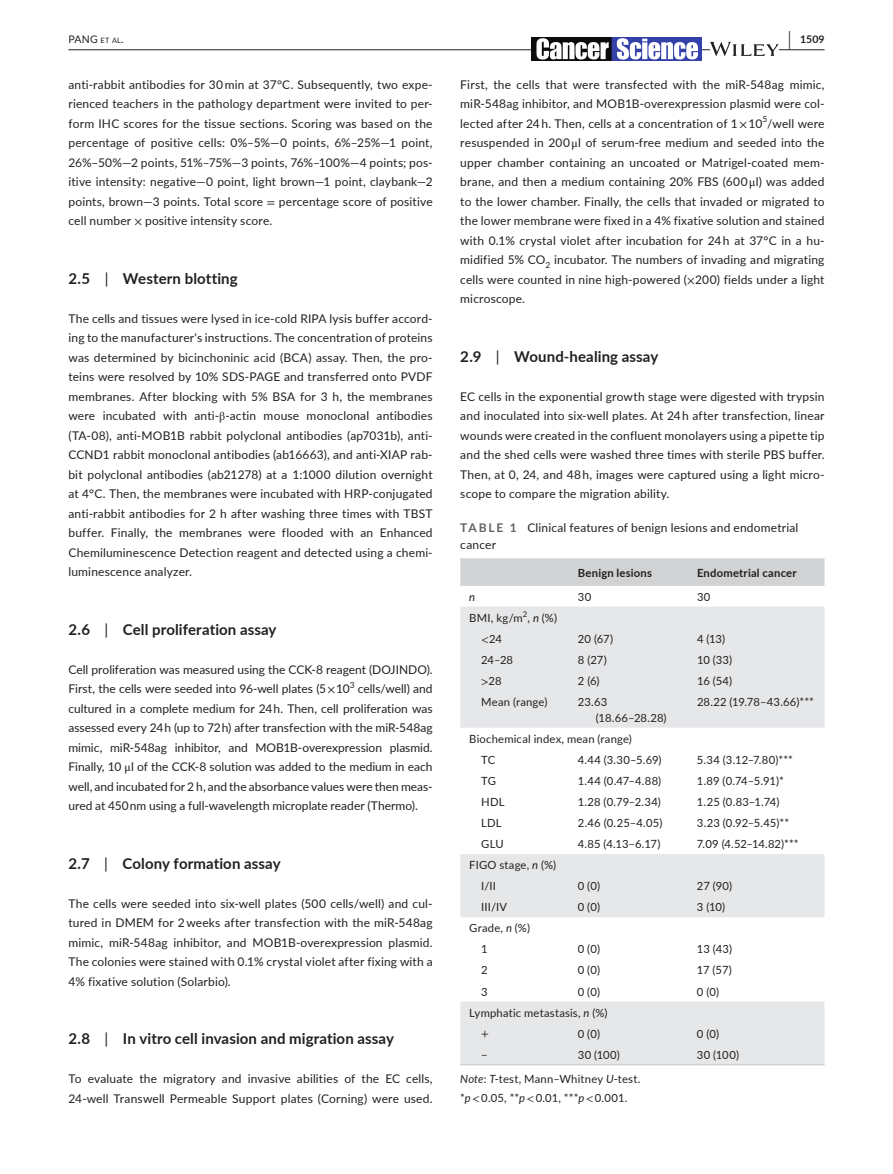
<style>
.page{position:relative;width:893px;height:1174px;background:#fff}
.page>*{position:absolute;margin:0;border:0;box-sizing:border-box;transform-origin:0 0}
.t1{font:700 15px "Lato";letter-spacing:.005em;color:#231f20}
.t2{font:12px/19.5px "Lato";letter-spacing:.01em;color:#231f20;text-align:justify}
.t3{font:11.25px/21px "Lato";letter-spacing:.015em;color:#231f20}
.t4{font:700 11.25px "Lato";letter-spacing:.02em;color:#231f20}
.t5{font:italic 11.25px "Lato";color:#231f20}
.t6{font:11.25px "STIX";color:#231f20}
.t7{font:10.5px "Lato";color:#231f20}
.t8{font:700 10.5px "Lato";color:#231f20}
.t9{font:8.4px "Lato";color:#231f20}
.t10{font:7.8px "Lato";color:#231f20}
.s1{font-size:7.35px}
.s2{font-size:19.5px}
.s3{font-family:"STIX"}
.s4{font-weight:400}
.s5{font-weight:700;color:#636366}
.s6{font-style:italic}
</style>
<div class="page">
<hr style="left:68px;top:49px;width:756px;height:1px;background:#231f20">
<img style="left:531px;top:37px;width:170px;height:24px">
<svg style="left:710px;top:42px;width:69px;height:14px"></svg>
<div style="left:460px;top:558px;width:364px;height:28px;background:#d1d2d4"></div>
<svg style="left:460px;top:606px;width:364px;height:458px;fill:#e6e7e9"></svg>
<hr style="left:460px;top:1064px;width:109px;height:1px;background:#d1d2d4">
<hr style="left:569px;top:1064px;width:119px;height:1px;background:#d1d2d4">
<hr style="left:688px;top:1064px;width:136px;height:1px;background:#d1d2d4">
<p class="t7" style="left:68px;top:31px;width:57px">PANG <span class="s1">et al</span>.</p>
<p class="t8" style="left:789px;top:31px;width:37px"><span class="s2">|</span> 1509</p>
<p class="t2" style="left:68px;top:74px;width:366px">anti-rabbit antibodies for 30 min at 37°C. Subsequently, two expe&shy;rienced teachers in the pathology department were invited to per&shy;form IHC scores for the tissue sections. Scoring was based on the percentage of positive cells: 0%–5%—0 points, 6%–25%—1 point, 26%–50%—2 points, 51%–75%—3 points, 76%–100%—4 points; pos&shy;itive intensity: negative—0 point, light brown—1 point, claybank—2 points, brown—3 points. Total score <span class="s3">=</span> percentage score of positive cell number <span class="s3">×</span> positive intensity score.</p>
<p class="t2" style="left:460px;top:74px;width:366px">First, the cells that were transfected with the miR-548ag mimic, miR-548ag inhibitor, and MOB1B-overexpression plasmid were col&shy;lected after 24 h. Then, cells at a concentration of 1 <span class="s3">×</span> 10 /well were</p>
<p class="t9" style="left:762px;top:113px;width:6px">5</p>
<p class="t2" style="left:460px;top:132px;width:366px">resuspended in 200 <span class="s3">μ</span>l of serum-free medium and seeded into the upper chamber containing an uncoated or Matrigel-coated mem&shy;brane, and then a medium containing 20% FBS (600 <span class="s3">μ</span>l) was added to the lower chamber. Finally, the cells that invaded or migrated to the lower membrane were fixed in a 4% fixative solution and stained with 0.1% crystal violet after incubation for 24 h at 37°C in a hu&shy;midified 5% CO<sub>2</sub> incubator. The numbers of invading and migrating cells were counted in nine high-powered (<span class="s3">×</span>200) fields under a light microscope.</p>
<p class="t1" style="left:68px;top:267px;width:171px">2.5 <span class="s4">|</span> Western blotting</p>
<p class="t2" style="left:68px;top:308px;width:366px">The cells and tissues were lysed in ice-cold RIPA lysis buffer accord&shy;ing to the manufacturer's instructions. The concentration of proteins was determined by bicinchoninic acid (BCA) assay. Then, the pro&shy;teins were resolved by 10% SDS-PAGE and transferred onto PVDF membranes. After blocking with 5% BSA for 3 h, the membranes were incubated with anti-<span class="s3">β</span>-actin mouse monoclonal antibodies (TA-08), anti-MOB1B rabbit polyclonal antibodies (ap7031b), anti-CCND1 rabbit monoclonal antibodies (ab16663), and anti-XIAP rab&shy;bit polyclonal antibodies (ab21278) at a 1:1000 dilution overnight at 4°C. Then, the membranes were incubated with HRP-conjugated anti-rabbit antibodies for 2 h after washing three times with TBST buffer. Finally, the membranes were flooded with an Enhanced Chemiluminescence Detection reagent and detected using a chemi&shy;luminescence analyzer.</p>
<p class="t1" style="left:460px;top:345px;width:199px">2.9 <span class="s4">|</span> Wound-healing assay</p>
<p class="t2" style="left:460px;top:386px;width:366px">EC cells in the exponential growth stage were digested with trypsin and inoculated into six-well plates. At 24 h after transfection, linear wounds were created in the confluent monolayers using a pipette tip and the shed cells were washed three times with sterile PBS buffer.<br>Then, at 0, 24, and 48 h, images were captured using a light micro&shy;scope to compare the migration ability.</p>
<p class="t2" style="left:460px;top:519px;width:340px;line-height:16.5px"><span class="s5">TABLE 1</span> Clinical features of benign lesions and endometrial cancer</p>
<p class="t4" style="left:578px;top:564px;width:76px">Benign lesions</p>
<p class="t4" style="left:697px;top:564px;width:101px">Endometrial cancer</p>
<p class="t5" style="left:469px;top:588px;width:7px">n</p>
<p class="t3" style="left:578px;top:585px;width:15px">30</p>
<p class="t3" style="left:697px;top:585px;width:15px">30</p>
<p class="t3" style="left:469px;top:606px;width:89px">BMI, kg/m , <span class="s6">n</span> (%)</p>
<p class="t10" style="left:523px;top:608px;width:6px">2</p>
<p class="t1" style="left:68px;top:618px;width:210px">2.6 <span class="s4">|</span> Cell proliferation assay</p>
<p class="t2" style="left:68px;top:659px;width:366px">Cell proliferation was measured using the CCK-8 reagent (DOJINDO).<br>First, the cells were seeded into 96-well plates (5 <span class="s3">×</span> 10</p>
<p class="t3" style="left:481px;top:627px;width:22px"><span class="s3">&lt;</span>24</p>
<p class="t3" style="left:578px;top:627px;width:37px">20 (67)</p>
<p class="t3" style="left:697px;top:627px;width:30px">4 (13)</p>
<p class="t3" style="left:481px;top:648px;width:33px">24–28</p>
<p class="t3" style="left:578px;top:648px;width:30px">8 (27)</p>
<p class="t3" style="left:697px;top:648px;width:37px">10 (33)</p>
<p class="t3" style="left:481px;top:669px;width:22px"><span class="s3">&gt;</span>28</p>
<p class="t3" style="left:578px;top:669px;width:23px">2 (6)</p>
<p class="t3" style="left:697px;top:669px;width:37px">16 (54)</p>
<p class="t3" style="left:481px;top:691px;width:68px">Mean (range)</p>
<p class="t3" style="left:596px;top:693px;width:72px;line-height:15.8px;text-indent:-18px">23.63 (18.66–28.28)</p>
<p class="t3" style="left:697px;top:691px;width:118px">28.22 (19.78–43.66)***</p>
<p class="t3" style="left:481px;top:727px;width:152px;text-indent:-12px">Biochemical index, mean (range)<br>TC</p>
<p class="t9" style="left:350px;top:679px;width:6px">3</p>
<p class="t2" style="left:68px;top:678px;width:366px;text-indent:289px">cells/well) and cultured in a complete medium for 24 h. Then, cell proliferation was assessed every 24 h (up to 72 h) after transfection with the miR-548ag mimic, miR-548ag inhibitor, and MOB1B-overexpression plasmid.<br>Finally, 10 <span class="s3">μ</span>l of the CCK-8 solution was added to the medium in each well, and incubated for 2 h, and the absorbance values were then meas&shy;ured at 450 nm using a full-wavelength microplate reader (Thermo).</p>
<p class="t3" style="left:578px;top:748px;width:85px">4.44 (3.30–5.69)</p>
<p class="t3" style="left:697px;top:748px;width:98px">5.34 (3.12–7.80)***</p>
<p class="t3" style="left:481px;top:769px;width:16px">TG</p>
<p class="t3" style="left:578px;top:769px;width:85px">1.44 (0.47–4.88)</p>
<p class="t3" style="left:697px;top:769px;width:88px">1.89 (0.74–5.91)*</p>
<p class="t3" style="left:481px;top:791px;width:25px">HDL</p>
<p class="t3" style="left:578px;top:791px;width:85px">1.28 (0.79–2.34)</p>
<p class="t3" style="left:697px;top:791px;width:84px">1.25 (0.83–1.74)</p>
<p class="t3" style="left:481px;top:812px;width:22px">LDL</p>
<p class="t3" style="left:578px;top:812px;width:86px">2.46 (0.25–4.05)</p>
<p class="t3" style="left:697px;top:812px;width:94px">3.23 (0.92–5.45)**</p>
<p class="t3" style="left:481px;top:833px;width:24px">GLU</p>
<p class="t3" style="left:578px;top:833px;width:84px">4.85 (4.13–6.17)</p>
<p class="t3" style="left:697px;top:833px;width:103px">7.09 (4.52–14.82)***</p>
<p class="t3" style="left:481px;top:854px;width:76px;text-indent:-12px">FIGO stage, <span class="s6">n</span> (%)<br>I/II</p>
<p class="t1" style="left:68px;top:852px;width:214px">2.7 <span class="s4">|</span> Colony formation assay</p>
<p class="t2" style="left:68px;top:893px;width:366px">The cells were seeded into six-well plates (500 cells/well) and cul&shy;tured in DMEM for 2 weeks after transfection with the miR-548ag mimic, miR-548ag inhibitor, and MOB1B-overexpression plasmid.<br>The colonies were stained with 0.1% crystal violet after fixing with a 4% fixative solution (Solarbio).</p>
<p class="t3" style="left:578px;top:875px;width:24px">0 (0)</p>
<p class="t3" style="left:697px;top:875px;width:37px">27 (90)</p>
<p class="t3" style="left:481px;top:896px;width:27px">III/IV</p>
<p class="t3" style="left:578px;top:896px;width:24px">0 (0)</p>
<p class="t3" style="left:697px;top:896px;width:30px">3 (10)</p>
<p class="t3" style="left:481px;top:917px;width:50px;text-indent:-12px">Grade, <span class="s6">n</span> (%)<br>1</p>
<p class="t3" style="left:578px;top:938px;width:24px">0 (0)</p>
<p class="t3" style="left:697px;top:938px;width:37px">13 (43)</p>
<p class="t3" style="left:481px;top:959px;width:8px">2</p>
<p class="t3" style="left:578px;top:959px;width:24px">0 (0)</p>
<p class="t3" style="left:697px;top:959px;width:36px">17 (57)</p>
<p class="t3" style="left:481px;top:980px;width:8px">3</p>
<p class="t3" style="left:578px;top:980px;width:24px">0 (0)</p>
<p class="t3" style="left:697px;top:980px;width:24px">0 (0)</p>
<p class="t3" style="left:469px;top:1001px;width:140px">Lymphatic metastasis, <span class="s6">n</span> (%)</p>
<p class="t6" style="left:481px;top:1025px;width:9px">+</p>
<p class="t3" style="left:578px;top:1022px;width:24px">0 (0)</p>
<p class="t3" style="left:697px;top:1022px;width:24px">0 (0)</p>
<p class="t3" style="left:578px;top:1043px;width:44px">30 (100)</p>
<p class="t3" style="left:697px;top:1043px;width:44px">30 (100)</p>
<p class="t3" style="left:460px;top:1070px;width:182px;line-height:18px"><span class="s6">Note</span>: <span class="s6">T</span>-test, Mann–Whitney <span class="s6">U</span>-test. *<span class="s6">p</span><span class="s3">&lt;</span> 0.05, **<span class="s6">p</span><span class="s3">&lt;</span> 0.01, ***<span class="s6">p</span><span class="s3">&lt;</span> 0.001.</p>
<p class="t1" style="left:68px;top:1028px;width:327px">2.8 <span class="s4">|</span> In vitro cell invasion and migration assay</p>
<p class="t2" style="left:68px;top:1068px;width:366px">To evaluate the migratory and invasive abilities of the EC cells,<br>24-well Transwell Permeable Support plates (Corning) were used.</p>
</div>
